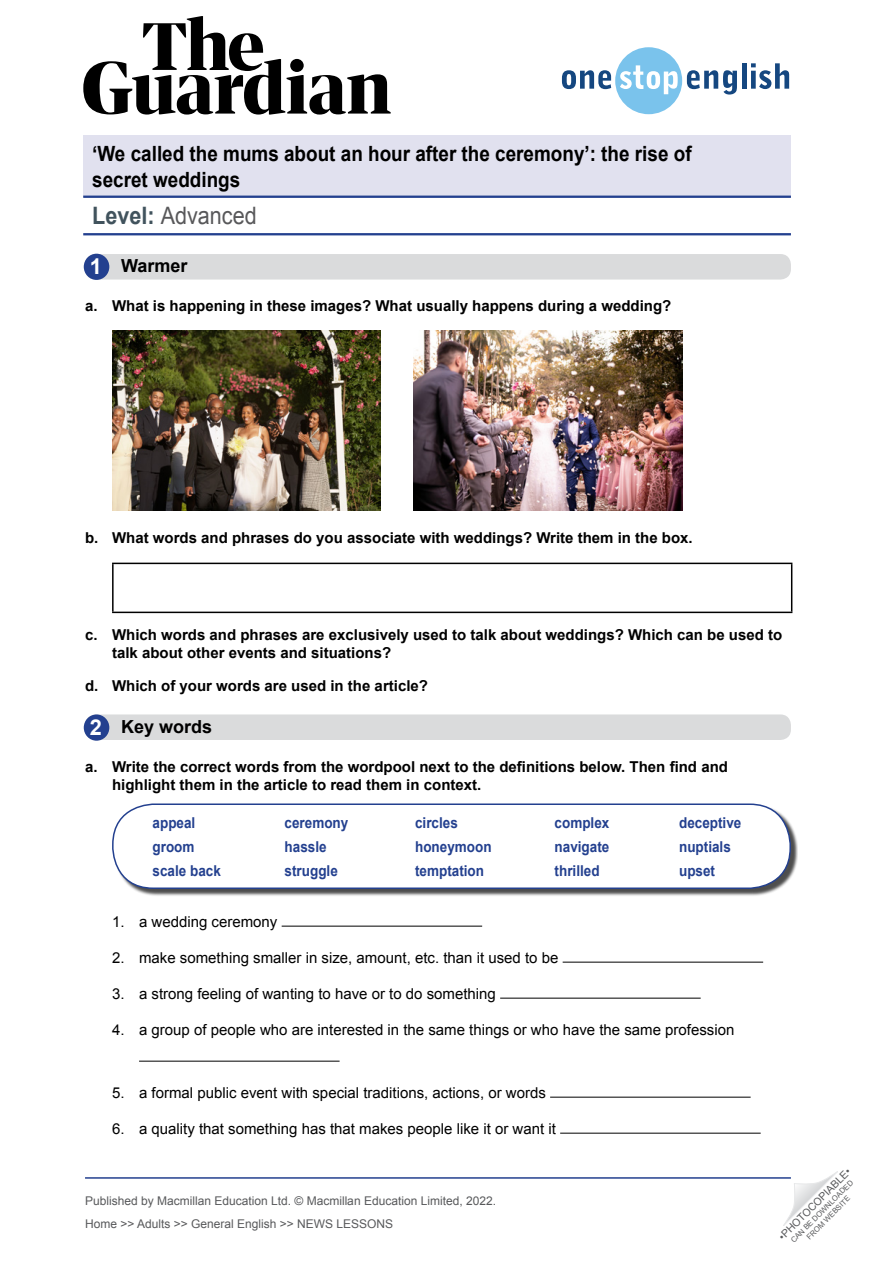
<style>
.page{position:relative;width:893px;height:1263px;background:#fff}
.page>*{position:absolute;margin:0;border:0;box-sizing:border-box;transform-origin:0 0}
.t1{font:24px "Arial";color:#58585a;scale:.9 1}
.WS__Exercise_title{font:700 21.9px "Arial";color:#fff}
.t2{font:700 21px/25.2px "Arial";color:#000;scale:.9 1}
.WS__Exercise_title-2{font:700 18px "Arial";color:#000}
.WS__Body_-_rubric_al{font:700 15px/18px "Arial";color:#000}
.t3{font:15px "Arial";color:#000}
.TN__Body_text{font:700 15px "Arial";color:#23408f;scale:.9 1}
.t4{font:12px/23px "Arial";color:#58595b}
.t5{font:10.5px "Arial";color:#58595b}
.t6{font:7.5px/9px "Arial";color:#58595b;text-align:center}
.s1{font-weight:700;color:#41535d}
</style>
<div class="page">
<hr style="left:85px;top:1177px;width:706px;height:2px;background:#23408f">
<svg style="left:783px;top:1171px;width:55px;height:55px"></svg>
<div style="left:83px;top:136px;width:708px;height:61px;background:#e1e1ef"></div>
<hr style="left:83px;top:196px;width:708px;height:2px;background:#23408f">
<hr style="left:83px;top:233px;width:708px;height:2px;background:#23408f">
<svg style="left:83px;top:16px;width:308px;height:99px"></svg>
<svg style="left:562px;top:47px;width:175px;height:67px"></svg>
<hr style="left:742px;top:63px;width:4px;height:26px;background:#154780">
<svg style="left:751px;top:63px;width:38px;height:26px"></svg>
<div style="left:85px;top:254px;width:706px;height:26px;background:#dadbdc;border-radius:10px"></div>
<div style="left:84px;top:254px;width:25px;height:26px;background:#23408f;border-radius:50%"></div>
<div style="left:85px;top:714px;width:706px;height:26px;background:#dadbdc;border-radius:10px"></div>
<div style="left:84px;top:714px;width:25px;height:27px;background:#23408f;border-radius:50%"></div>
<img style="left:112px;top:331px;width:269px;height:179px">
<img style="left:414px;top:331px;width:268px;height:179px">
<hr style="left:112px;top:563px;width:680px;height:1px;background:#000">
<hr style="left:112px;top:564px;width:2px;height:48px;background:#000">
<hr style="left:791px;top:564px;width:1px;height:48px;background:#000">
<hr style="left:112px;top:612px;width:680px;height:1px;background:#000">
<div style="left:114px;top:805px;width:684px;height:91px;background:#000;opacity:.7"></div>
<div style="left:113px;top:804px;width:677px;height:84px;background:#fff;border-radius:40px"></div>
<div style="left:112px;top:803px;width:679px;height:86px;border:2px solid #23408f;border-radius:40px"></div>
<hr style="left:282px;top:926px;width:200px;height:1px;background:#000">
<hr style="left:563px;top:962px;width:200px;height:1px;background:#000">
<hr style="left:500px;top:998px;width:201px;height:1px;background:#000">
<hr style="left:139px;top:1061px;width:201px;height:1px;background:#000">
<hr style="left:550px;top:1097px;width:201px;height:1px;background:#000">
<hr style="left:560px;top:1133px;width:201px;height:1px;background:#000">
<h3 class="t2" style="left:92px;top:142px;width:667px">‘We called the mums about an hour after the ceremony’: the rise of secret weddings</h3>
<h1 class="t1" style="left:92px;top:200px;width:184px"><span class="s1">Level:</span> Advanced</h1>
<p class="WS__Exercise_title" style="left:90px;top:252px;width:14px">1</p>
<p class="WS__Exercise_title-2" style="left:121px;top:254px;width:68px">Warmer</p>
<p class="WS__Body_-_rubric_al" style="left:85px;top:297px;width:588px">a. What is happening in these images? What usually happens during a wedding?</p>
<p class="WS__Body_-_rubric_al" style="left:85px;top:529px;width:609px">b. What words and phrases do you associate with weddings? Write them in the box.</p>
<p class="WS__Body_-_rubric_al" style="left:112px;top:626px;width:672px;text-indent:-27px">c. Which words and phrases are exclusively used to talk about weddings? Which can be used to talk about other events and situations?</p>
<p class="WS__Body_-_rubric_al" style="left:85px;top:677px;width:344px">d. Which of your words are used in the article?</p>
<p class="WS__Exercise_title-2" style="left:121px;top:715px;width:93px">Key words</p>
<p class="WS__Body_-_rubric_al" style="left:112px;top:758px;width:617px;text-indent:-27px">a. Write the correct words from the wordpool next to the definitions below. Then find and highlight them in the article to read them in context.</p>
<p class="TN__Body_text" style="left:153px;top:812px;width:49px">appeal</p>
<p class="TN__Body_text" style="left:285px;top:812px;width:72px">ceremony</p>
<p class="TN__Body_text" style="left:415px;top:812px;width:49px">circles</p>
<p class="TN__Body_text" style="left:555px;top:812px;width:62px">complex</p>
<p class="TN__Body_text" style="left:679px;top:812px;width:71px">deceptive</p>
<p class="TN__Body_text" style="left:153px;top:836px;width:48px">groom</p>
<p class="TN__Body_text" style="left:285px;top:836px;width:48px">hassle</p>
<p class="TN__Body_text" style="left:415px;top:836px;width:87px">honeymoon</p>
<p class="TN__Body_text" style="left:555px;top:836px;width:62px">navigate</p>
<p class="TN__Body_text" style="left:679px;top:836px;width:59px">nuptials</p>
<p class="TN__Body_text" style="left:153px;top:860px;width:77px">scale back</p>
<p class="TN__Body_text" style="left:285px;top:860px;width:61px">struggle</p>
<p class="TN__Body_text" style="left:415px;top:860px;width:78px">temptation</p>
<p class="TN__Body_text" style="left:555px;top:860px;width:52px">thrilled</p>
<p class="TN__Body_text" style="left:679px;top:860px;width:42px">upset</p>
<p class="t3" style="left:112px;top:911px;width:167px">1. a wedding ceremony</p>
<p class="t3" style="left:112px;top:947px;width:448px">2. make something smaller in size, amount, etc. than it used to be</p>
<p class="t3" style="left:112px;top:983px;width:385px">3. a strong feeling of wanting to have or to do something</p>
<p class="t3" style="left:112px;top:1019px;width:624px">4. a group of people who are interested in the same things or who have the same profession</p>
<p class="WS__Exercise_title" style="left:90px;top:712px;width:14px">2</p>
<p class="t3" style="left:112px;top:1082px;width:435px">5. a formal public event with special traditions, actions, or words</p>
<p class="t3" style="left:112px;top:1118px;width:445px">6. a quality that something has that makes people like it or want it</p>
<p class="t4" style="left:85px;top:1189px;width:413px">Published by Macmillan Education Ltd. © Macmillan Education Limited, 2022.<br>Home &gt;&gt; Adults &gt;&gt; General English &gt;&gt; NEWS LESSONS</p>
<p class="t5" style="left:776px;top:1233px;width:99px;rotate:-45deg">•PHOTOCOPIABLE•</p>
<p class="t6" style="left:789px;top:1238px;width:86px;rotate:-45deg">CAN BE DOWNLOADED<br>FROM WEBSITE</p>
</div>
